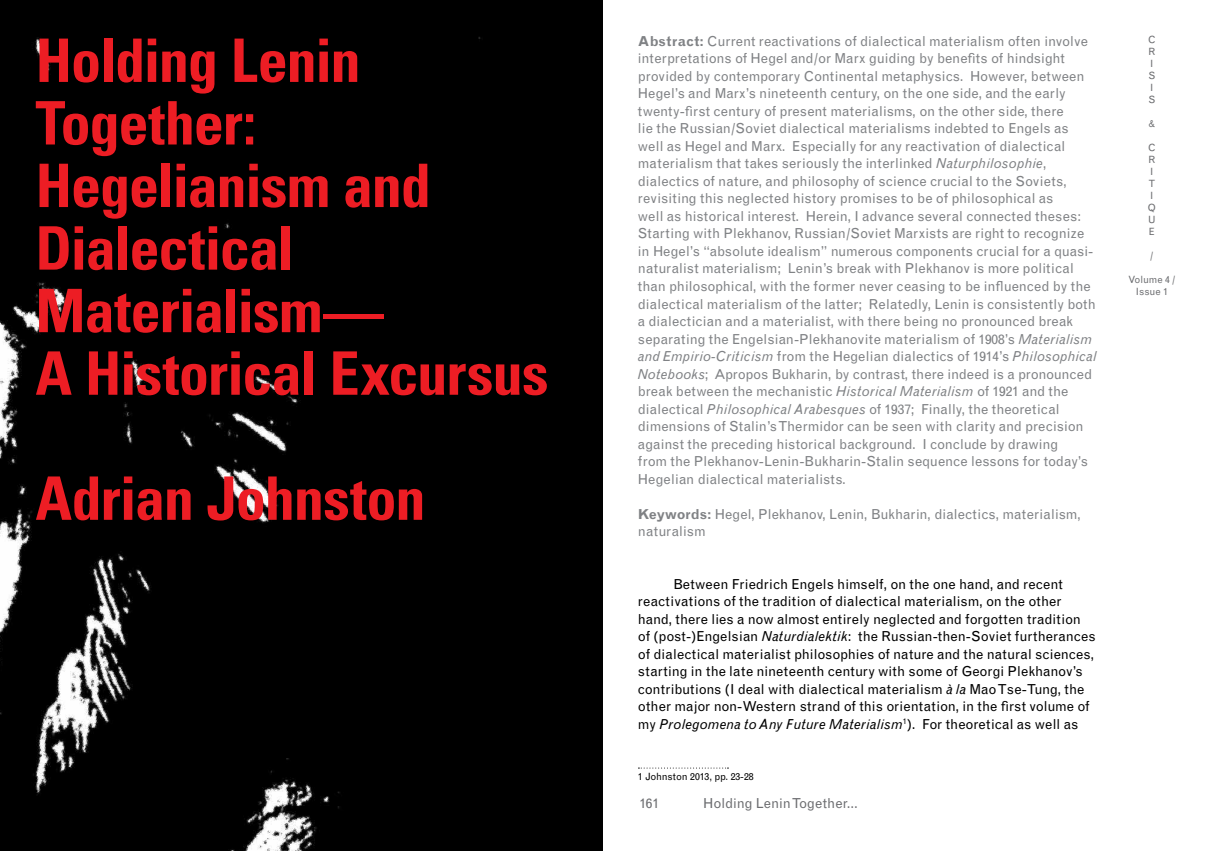
<style>
.page{position:relative;width:1205px;height:851px;background:#fff}
.page>*{position:absolute;margin:0;border:0;box-sizing:border-box;transform-origin:0 0}
.t1{font:700 condensed 60px/62.5px "Univers";letter-spacing:-.015em;color:#ed1d24}
.t2{font:13.75px/17.5px "Grotesque";color:#808285}
.t3{font:13.75px/17.5px "Grotesque";color:#000}
.t4{font:13.75px "Grotesque";letter-spacing:-.01em;color:#6d6e71}
.t5{font:10px/12px "Grotesque";letter-spacing:-.01em;color:#6d6e71}
.t6{font:10px "Grotesque";color:#000}
.s1{font-weight:700}
.s2{font-style:italic}
</style>
<div class="page">
<div style="left:0;top:0;width:602px;height:850px;background:#000"></div>
<svg style="left:638px;top:767px;width:90px;height:1px"></svg>
<h1 class="t1" style="left:35px;top:28px;width:515px">Holding Lenin<br>Together:<br>Hegelianism and<br>Dialectical<br>Materialism—<br>A Historical Excursus</h1>
<h1 class="t1" style="left:35px;top:466px;width:391px">Adrian Johnston</h1>
<p class="t2" style="left:638px;top:32px;width:460px"><span class="s1">Abstract:</span> Current reactivations of dialectical materialism often involve interpretations of Hegel and/or Marx guiding by benefits of hindsight provided by contemporary Continental metaphysics. However, between Hegel’s and Marx’s nineteenth century, on the one side, and the early twenty-first century of present materialisms, on the other side, there<br>lie the Russian/Soviet dialectical materialisms indebted to Engels as well as Hegel and Marx. Especially for any reactivation of dialectical materialism that takes seriously the interlinked <span class="s2">Naturphilosophie</span>, dialectics of nature, and philosophy of science crucial to the Soviets, revisiting this neglected history promises to be of philosophical as<br>well as historical interest. Herein, I advance several connected theses:<br>Starting with Plekhanov, Russian/Soviet Marxists are right to recognize in Hegel’s “absolute idealism” numerous components crucial for a quasi&shy;naturalist materialism; Lenin’s break with Plekhanov is more political than philosophical, with the former never ceasing to be influenced by the dialectical materialism of the latter; Relatedly, Lenin is consistently both a dialectician and a materialist, with there being no pronounced break separating the Engelsian-Plekhanovite materialism of 1908’s <span class="s2">Materialism and Empirio-Criticism</span> from the Hegelian dialectics of 1914’s <span class="s2">Philosophical Notebooks</span>; Apropos Bukharin, by contrast, there indeed is a pronounced break between the mechanistic <span class="s2">Historical Materialism</span> of 1921 and the dialectical <span class="s2">Philosophical Arabesques</span> of 1937; Finally, the theoretical dimensions of Stalin’s Thermidor can be seen with clarity and precision against the preceding historical background. I conclude by drawing<br>from the Plekhanov-Lenin-Bukharin-Stalin sequence lessons for today’s Hegelian dialectical materialists.</p>
<p class="t2" style="left:638px;top:505px;width:444px"><span class="s1">Keywords:</span> Hegel, Plekhanov, Lenin, Bukharin, dialectics, materialism, naturalism</p>
<p class="t3" style="left:638px;top:575px;width:459px;text-indent:35px">Between Friedrich Engels himself, on the one hand, and recent reactivations of the tradition of dialectical materialism, on the other hand, there lies a now almost entirely neglected and forgotten tradition of (post-)Engelsian <span class="s2">Naturdialektik</span>: the Russian-then-Soviet furtherances of dialectical materialist philosophies of nature and the natural sciences, starting in the late nineteenth century with some of Georgi Plekhanov’s contributions (I deal with dialectical materialism <span class="s2">à la</span> Mao Tse-Tung, the other major non-Western strand of this orientation, in the first volume of my <span class="s2">Prolegomena to Any Future Materialism</span><sup>1</sup>). For theoretical as well as</p>
<p class="t6" style="left:638px;top:770px;width:117px">1 Johnston 2013, pp. 23-28</p>
<p class="t4" style="left:703px;top:795px;width:156px">Holding Lenin Together...</p>
<p class="t4" style="left:639px;top:795px;width:21px">161</p>
<p class="t5" style="left:1148px;top:34px;width:9px">C<br>R<br>I<br>S<br>I<br>S</p>
<p class="t5" style="left:1148px;top:118px;width:8px">&amp;</p>
<p class="t5" style="left:1148px;top:142px;width:10px">C<br>R<br>I<br>T<br>I<br>Q<br>U<br>E</p>
<p class="t5" style="left:1150px;top:250px;width:5px">/</p>
<p class="t5" style="left:1128px;top:274px;width:49px;text-align:center">Volume 4 /<br>Issue 1</p>
</div>
